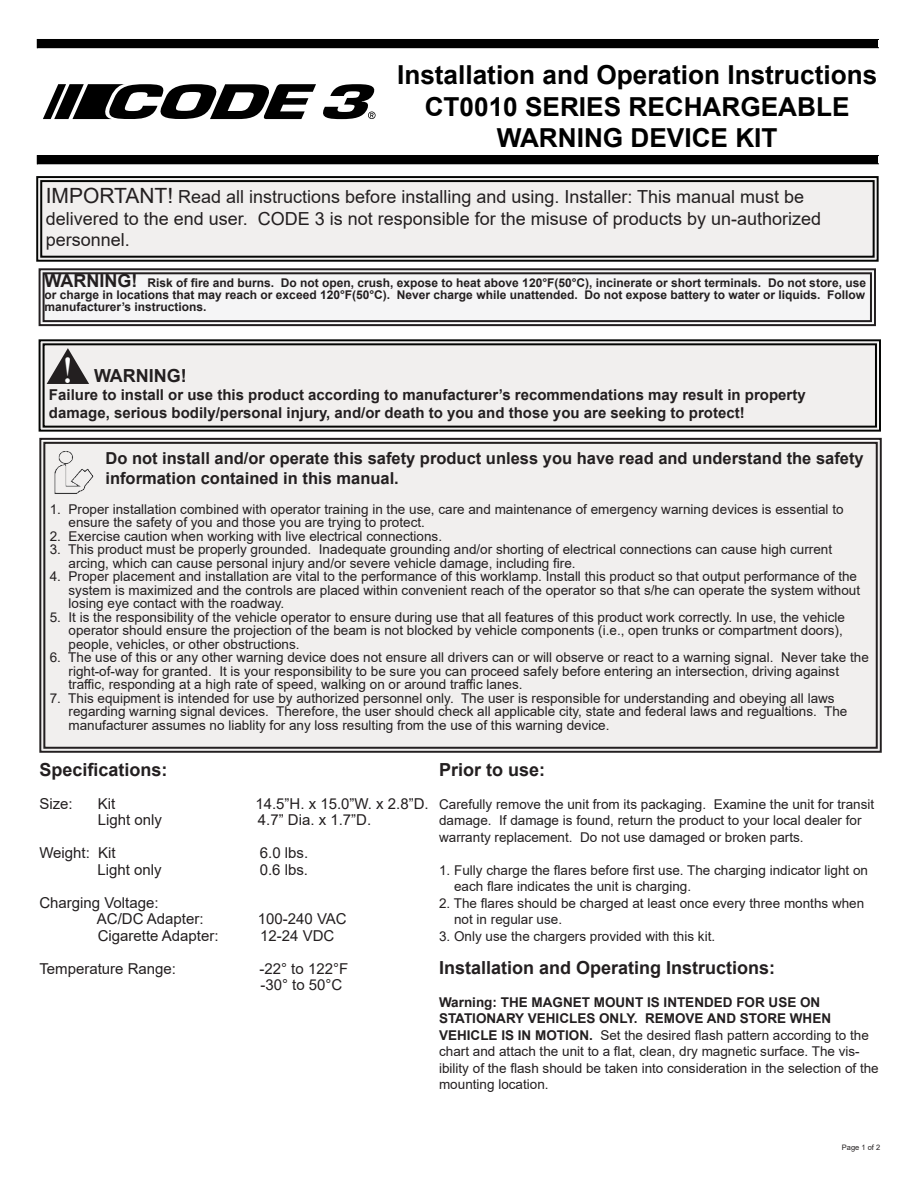
<style>
.page{position:relative;width:918px;height:1188px;background:#fff}
.page>*{position:absolute;margin:0;border:0;box-sizing:border-box;transform-origin:0 0}
.t1{font:38.25px "Bask Old Face";color:#fff}
.t2{font:700 26.25px/31.3px "Arial";color:#000;text-align:center}
.t3{font:18px "Arial";color:#231f20}
.t4{font:700 18px "Arial";color:#231f20}
.t5{font:700 16.5px/19.8px "Arial";color:#231f20}
.t6{font:15px "Arial";color:#231f20}
.t7{font:700 15px "Arial";color:#231f20}
.t8{font:13.5px/16.5px "Arial";color:#231f20}
.t9{font:700 12px/12px "Arial";color:#231f20;text-align:justify}
.t10{font:7.5px "Arial";color:#231f20}
.s1{font-size:21px}
.s2{font-size:18px}
.s3{font-weight:700}
</style>
<div class="page">
<div style="left:36px;top:176px;width:843px;height:86px;background:#f1efee"></div>
<div style="left:40px;top:180px;width:835px;height:78px;border:2px solid #040503"></div>
<svg style="left:39px;top:437px;width:843px;height:316px;background:#cfcdcd"></svg>
<div style="left:43px;top:442px;width:835px;height:307px;border:2px solid #231f20"></div>
<img style="left:52px;top:451px;width:41px;height:46px">
<div style="left:49px;top:448px;width:47px;height:52px;border:2px solid #f1efee"></div>
<div style="left:105px;top:452px;width:763px;height:43px;background:#f1efee"></div>
<div style="left:50px;top:504px;width:821px;height:239px;background:#f1efee"></div>
<svg style="left:38px;top:339px;width:843px;height:93px;background:#e4e3e2"></svg>
<div style="left:43px;top:343px;width:834px;height:85px;border:2px solid #040503"></div>
<svg style="left:47px;top:348px;width:42px;height:36px;background:#898686"></svg>
<div style="left:37px;top:156px;width:841px;height:8px;background:#000"></div>
<div style="left:37px;top:39px;width:841px;height:9px;background:#000"></div>
<svg style="left:43px;top:84px;width:333px;height:35px"></svg>
<svg style="left:38px;top:268px;width:838px;height:59px"></svg>
<div style="left:43px;top:272px;width:829px;height:50px;border:2px solid #231f20"></div>
<p class="t2" style="left:397px;top:60px;width:482px">Installation and Operation Instructions<br>CT0010 SERIES RECHARGEABLE<br>WARNING DEVICE KIT</p>
<p class="t3" style="left:46px;top:184px;width:760px"><span class="s1">IMPORTANT!</span> Read all instructions before installing and using. Installer: This manual must be</p>
<p class="t3" style="left:46px;top:206px;width:777px">delivered to the end user. CODE 3 is not responsible for the misuse of products by un-authorized</p>
<p class="t3" style="left:46px;top:228px;width:86px">personnel.</p>
<p class="t9" style="left:45px;top:277px;width:823px"><span class="s2">WARNING!</span> Risk of fire and burns. Do not open, crush, expose to heat above 120°F(50°C), incinerate or short terminals. Do not store, use or charge in locations that may reach or exceed 120°F(50°C). Never charge while unattended. Do not expose battery to water or liquids. Follow manufacturer’s instructions.</p>
<p class="t1" style="left:63px;top:349px;width:11px">!</p>
<p class="t4" style="left:94px;top:363px;width:94px">WARNING!</p>
<p class="t7" style="left:49px;top:384px;width:758px">Failure to install or use this product according to manufacturer’s recommendations may result in property</p>
<p class="t7" style="left:49px;top:402px;width:697px">damage, serious bodily/personal injury, and/or death to you and those you are seeking to protect!</p>
<p class="t5" style="left:105px;top:449px;width:760px">Do not install and/or operate this safety product unless you have read and understand the safety information contained in this manual.</p>
<p class="t8" style="left:50px;top:501px;width:795px">1. Proper installation combined with operator training in the use, care and maintenance of emergency warning devices is essential to</p>
<p class="t8" style="left:69px;top:514px;width:358px">ensure the safety of you and those you are trying to protect.</p>
<p class="t8" style="left:50px;top:528px;width:394px">2. Exercise caution when working with live electrical connections.</p>
<p class="t8" style="left:50px;top:541px;width:784px">3. This product must be properly grounded. Inadequate grounding and/or shorting of electrical connections can cause high current</p>
<p class="t8" style="left:69px;top:555px;width:509px">arcing, which can cause personal injury and/or severe vehicle damage, including fire.</p>
<p class="t8" style="left:50px;top:568px;width:809px">4. Proper placement and installation are vital to the performance of this worklamp. Install this product so that output performance of the</p>
<p class="t8" style="left:69px;top:582px;width:793px">system is maximized and the controls are placed within convenient reach of the operator so that s/he can operate the system without</p>
<p class="t8" style="left:69px;top:595px;width:217px">losing eye contact with the roadway.</p>
<p class="t8" style="left:50px;top:609px;width:797px">5. It is the responsibility of the vehicle operator to ensure during use that all features of this product work correctly. In use, the vehicle</p>
<p class="t8" style="left:69px;top:622px;width:776px">operator should ensure the projection of the beam is not blocked by vehicle components (i.e., open trunks or compartment doors),</p>
<p class="t8" style="left:69px;top:636px;width:233px">people, vehicles, or other obstructions.</p>
<p class="t8" style="left:50px;top:649px;width:821px">6. The use of this or any other warning device does not ensure all drivers can or will observe or react to a warning signal. Never take the</p>
<p class="t8" style="left:69px;top:663px;width:772px">right-of-way for granted. It is your responsibility to be sure you can proceed safely before entering an intersection, driving against</p>
<p class="t8" style="left:69px;top:676px;width:456px">traffic, responding at a high rate of speed, walking on or around traffic lanes.</p>
<p class="t8" style="left:50px;top:690px;width:786px">7. This equipment is intended for use by authorized personnel only. The user is responsible for understanding and obeying all laws</p>
<p class="t8" style="left:69px;top:703px;width:780px">regarding warning signal devices. Therefore, the user should check all applicable city, state and federal laws and regualtions. The</p>
<p class="t8" style="left:69px;top:717px;width:542px">manufacturer assumes no liablity for any loss resulting from the use of this warning device.</p>
<p class="t4" style="left:39px;top:757px;width:130px">Specifications:</p>
<p class="t6" style="left:39px;top:793px;width:35px">Size:</p>
<p class="t6" style="left:98px;top:793px;width:19px">Kit</p>
<p class="t6" style="left:255px;top:793px;width:175px">14.5”H. x 15.0”W. x 2.8”D.</p>
<p class="t6" style="left:98px;top:809px;width:66px">Light only</p>
<p class="t6" style="left:258px;top:809px;width:115px">4.7” Dia. x 1.7”D.</p>
<p class="t6" style="left:39px;top:842px;width:78px">Weight: Kit</p>
<p class="t6" style="left:260px;top:842px;width:50px">6.0 lbs.</p>
<p class="t6" style="left:98px;top:859px;width:66px">Light only</p>
<p class="t6" style="left:260px;top:859px;width:50px">0.6 lbs.</p>
<p class="t6" style="left:39px;top:892px;width:121px">Charging Voltage:</p>
<p class="t6" style="left:97px;top:908px;width:108px">AC/DC Adapter:</p>
<p class="t6" style="left:258px;top:908px;width:90px">100-240 VAC</p>
<p class="t6" style="left:98px;top:925px;width:122px">Cigarette Adapter:</p>
<p class="t6" style="left:260px;top:925px;width:76px">12-24 VDC</p>
<p class="t6" style="left:39px;top:958px;width:138px">Temperature Range:</p>
<p class="t6" style="left:259px;top:958px;width:90px">-22° to 122°F</p>
<p class="t6" style="left:260px;top:974px;width:84px">-30° to 50°C</p>
<p class="t4" style="left:439px;top:757px;width:108px">Prior to use:</p>
<p class="t8" style="left:439px;top:796px;width:437px">Carefully remove the unit from its packaging. Examine the unit for transit damage. If damage is found, return the product to your local dealer for warranty replacement. Do not use damaged or broken parts.</p>
<p class="t8" style="left:439px;top:862px;width:430px">1. Fully charge the flares before first use. The charging indicator light on</p>
<p class="t8" style="left:454px;top:878px;width:239px">each flare indicates the unit is charging.</p>
<p class="t8" style="left:439px;top:895px;width:427px">2. The flares should be charged at least once every three months when</p>
<p class="t8" style="left:454px;top:911px;width:110px">not in regular use.</p>
<p class="t8" style="left:439px;top:928px;width:278px">3. Only use the chargers provided with this kit.</p>
<p class="t4" style="left:439px;top:955px;width:338px">Installation and Operating Instructions:</p>
<p class="t8" style="left:439px;top:994px;width:441px"><span class="s3">Warning: THE MAGNET MOUNT IS INTENDED FOR USE ON STATIONARY VEHICLES ONLY. REMOVE AND STORE WHEN VEHICLE IS IN MOTION.</span> Set the desired flash pattern according to the chart and attach the unit to a flat, clean, dry magnetic surface. The vis&shy;ibility of the flash should be taken into consideration in the selection of the mounting location.</p>
<p class="t10" style="left:842px;top:1142px;width:40px">Page 1 of 2</p>
</div>
